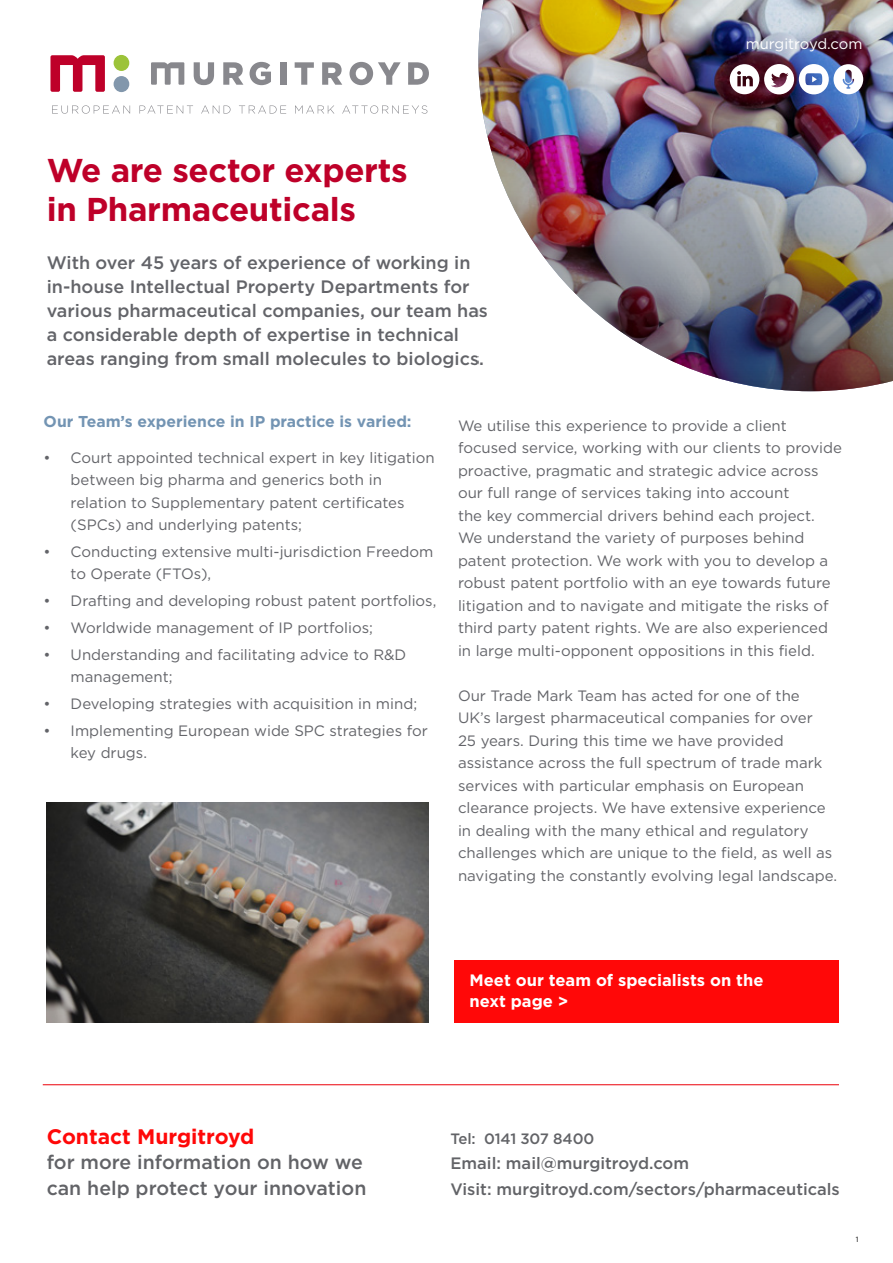
<style>
.page{position:relative;width:893px;height:1263px;background:#fff}
.page>*{position:absolute;margin:0;border:0;box-sizing:border-box;transform-origin:0 0}
.t1{font:700 33px/39px "Gotham";letter-spacing:-.01em;color:#be0029}
.t2{font:700 21px "Gotham";color:#ff0808}
.t3{font:500 19.5px/25.5px "Gotham";color:#626367}
.t4{font:500 18px/24px "Gotham";color:#636469}
.t5{font:500 16.5px/25.5px "Gotham";color:#626367}
.t6{font:700 16.5px/21px "Gotham";color:#fff}
.t7{font:700 15.75px "Gotham";color:#7394b3}
.t8{font:15px/22.5px "Gotham";color:#636469}
.t9{font:500 15px "Gotham";letter-spacing:-.01em;color:#626367}
.t10{font:14.85px "Gotham";color:#fff}
.t11{font:7.5px "Gotham";color:#000}
</style>
<div class="page">
<svg style="left:52px;top:105px;width:375px;height:9px"></svg>
<div style="left:114px;top:76px;width:15px;height:16px;background:#8297ac;border-radius:50%"></div>
<div style="left:114px;top:55px;width:15px;height:16px;background:#9cc339;border-radius:50%"></div>
<svg style="left:50px;top:55px;width:55px;height:37px"></svg>
<svg style="left:194px;top:62px;width:20px;height:23px"></svg>
<svg style="left:223px;top:62px;width:20px;height:23px"></svg>
<svg style="left:250px;top:62px;width:21px;height:23px"></svg>
<div style="left:280px;top:62px;width:6px;height:23px;background:#88888d"></div>
<svg style="left:295px;top:62px;width:19px;height:23px"></svg>
<svg style="left:322px;top:62px;width:20px;height:23px"></svg>
<svg style="left:350px;top:62px;width:51px;height:23px"></svg>
<svg style="left:408px;top:62px;width:21px;height:23px"></svg>
<svg style="left:151px;top:62px;width:33px;height:23px"></svg>
<img style="left:478px;top:0;width:415px;height:391px">
<svg style="left:730px;top:64px;width:133px;height:30px"></svg>
<img style="left:47px;top:802px;width:381px;height:220px">
<div style="left:454px;top:960px;width:385px;height:62px;background:#ff0808"></div>
<hr style="left:43px;top:1084px;width:796px;height:1px;background:#ed1c24">
<h1 class="t1" style="left:47px;top:150px;width:362px">We are sector experts in Pharmaceuticals</h1>
<p class="t4" style="left:47px;top:251px;width:443px">With over 45 years of experience of working in in-house Intellectual Property Departments for various pharmaceutical companies, our team has a considerable depth of expertise in technical areas ranging from small molecules to biologics.</p>
<p class="t10" style="left:746px;top:36px;width:118px">murgitroyd.com</p>
<p class="t7" style="left:44px;top:412px;width:369px">Our Team’s experience in IP practice is varied:</p>
<p class="t8" style="left:71px;top:446px;width:366px;text-indent:-27px">• Court appointed technical expert in key litigation between big pharma and generics both in relation to Supplementary patent certificates (SPCs) and underlying patents;</p>
<p class="t8" style="left:71px;top:540px;width:364px;text-indent:-27px">• Conducting extensive multi-jurisdiction Freedom to Operate (FTOs),</p>
<p class="t8" style="left:44px;top:589px;width:394px">• Drafting and developing robust patent portfolios,</p>
<p class="t8" style="left:44px;top:616px;width:331px">• Worldwide management of IP portfolios;</p>
<p class="t8" style="left:71px;top:643px;width:337px;text-indent:-27px">• Understanding and facilitating advice to R&amp;D management;</p>
<p class="t8" style="left:44px;top:692px;width:375px">• Developing strategies with acquisition in mind;</p>
<p class="t8" style="left:71px;top:719px;width:359px;text-indent:-27px">• Implementing European wide SPC strategies for key drugs.</p>
<p class="t8" style="left:458px;top:414px;width:385px">We utilise this experience to provide a client focused service, working with our clients to provide proactive, pragmatic and strategic advice across our full range of services taking into account<br>the key commercial drivers behind each project.<br>We understand the variety of purposes behind patent protection. We work with you to develop a robust patent portfolio with an eye towards future litigation and to navigate and mitigate the risks of third party patent rights. We are also experienced in large multi-opponent oppositions in this field.</p>
<p class="t8" style="left:458px;top:684px;width:381px">Our Trade Mark Team has acted for one of the<br>UK’s largest pharmaceutical companies for over<br>25 years. During this time we have provided assistance across the full spectrum of trade mark services with particular emphasis on European clearance projects. We have extensive experience in dealing with the many ethical and regulatory challenges which are unique to the field, as well as navigating the constantly evolving legal landscape.</p>
<p class="t6" style="left:469px;top:969px;width:296px">Meet our team of specialists on the next page &gt;</p>
<h2 class="t2" style="left:47px;top:1124px;width:209px">Contact Murgitroyd</h2>
<h3 class="t3" style="left:47px;top:1149px;width:321px">for more information on how we can help protect your innovation</h3>
<p class="t9" style="left:451px;top:1130px;width:145px">Tel: 0141 307 8400</p>
<p class="t5" style="left:451px;top:1150px;width:391px">Email: mail@murgitroyd.com<br>Visit: murgitroyd.com/sectors/pharmaceuticals</p>
<p class="t11" style="left:856px;top:1235px;width:4px">1</p>
</div>
